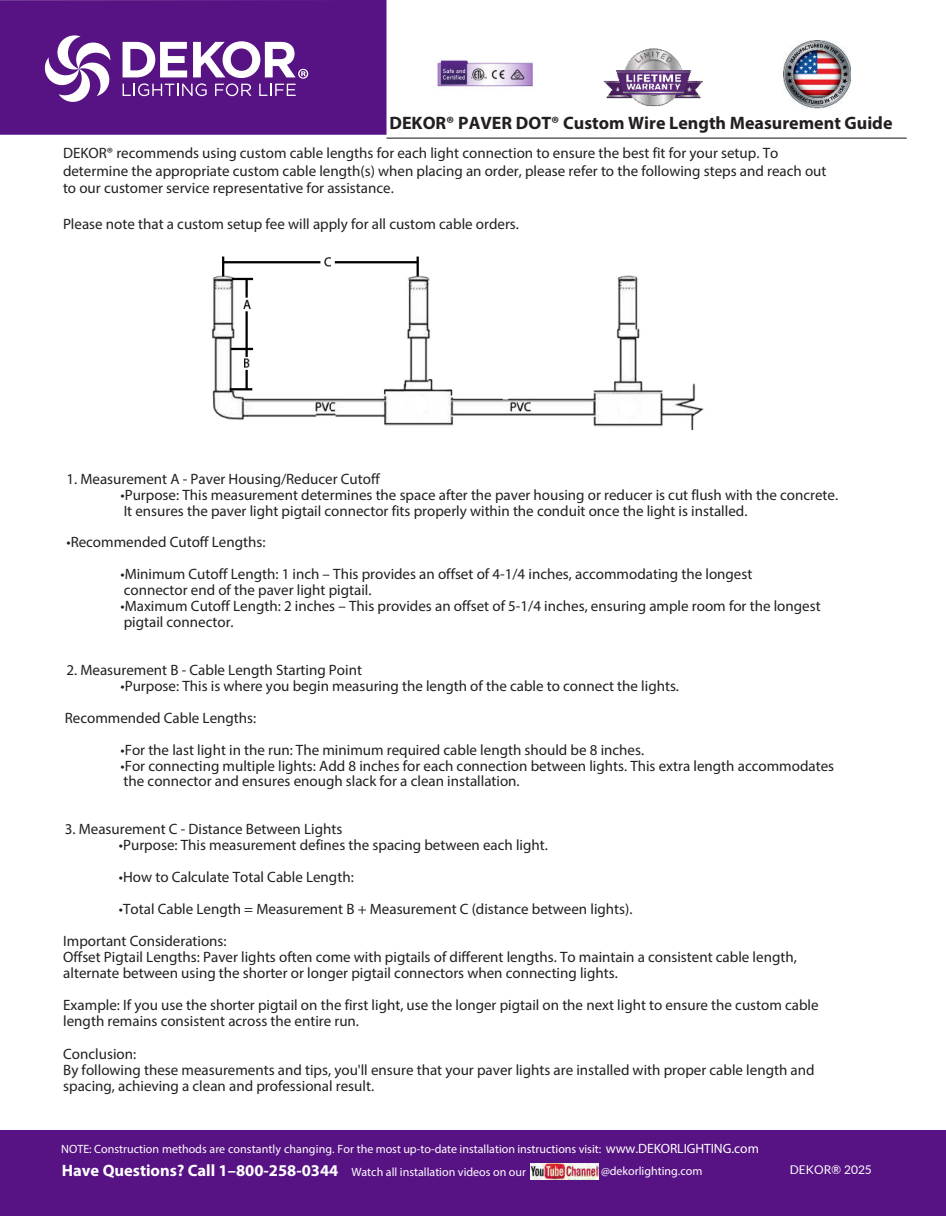
<style>
.page{position:relative;width:946px;height:1216px;background:#fff}
.page>*{position:absolute;margin:0;border:0;box-sizing:border-box;transform-origin:0 0}
.t1{font:700 18px "Myriad Pro";color:#231f20}
.t2{font:700 16.5px "Myriad Pro";color:#fff}
.t3{font:15px/15.9px "Myriad Pro";color:#231f20}
.t4{font:12px "Myriad Pro";color:#fff}
.t5{font:12px "Lato";color:#fff}
.s1{font-size:13.5px}
.s2{font-weight:400;font-size:12px}
.s3{font-style:inherit}
</style>
<div class="page">
<div style="left:0;top:0;width:386px;height:135px;background:#571284"></div>
<svg style="left:45px;top:35px;width:65px;height:67px"></svg>
<svg style="left:122px;top:41px;width:186px;height:55px"></svg>
<hr style="left:386px;top:138px;width:520px;height:1px;background:#151011">
<div style="left:0;top:1130px;width:945px;height:85px;background:#571284"></div>
<img style="left:603px;top:48px;width:100px;height:59px">
<img style="left:783px;top:40px;width:67px;height:68px">
<img style="left:436px;top:60px;width:97px;height:29px">
<img style="left:530px;top:1163px;width:68px;height:15px">
<img style="left:211px;top:256px;width:493px;height:175px">
<p class="t1" style="left:389px;top:111px;width:504px">DEKOR® PAVER DOT® Custom Wire Length Measurement Guide</p>
<p class="t3" style="left:63px;top:144px;width:764px;line-height:17.7px">DEKOR® recommends using custom cable lengths for each light connection to ensure the best fit for your setup. To determine the appropriate custom cable length(s) when placing an order, please refer to the following steps and reach out to our customer service representative for assistance.</p>
<p class="t3" style="left:63px;top:215px;width:457px">Please note that a custom setup fee will apply for all custom cable orders.</p>
<p class="t3" style="left:66px;top:470px;width:315px">1. Measurement A - Paver Housing/Reducer Cutoff</p>
<p class="t3" style="left:120px;top:486px;width:719px">•Purpose: This measurement determines the space after the paver housing or reducer is cut flush with the concrete.<br>It ensures the paver light pigtail connector fits properly within the conduit once the light is installed.</p>
<p class="t3" style="left:66px;top:534px;width:200px">•Recommended Cutoff Lengths:</p>
<p class="t3" style="left:120px;top:566px;width:633px">•Minimum Cutoff Length: 1 inch – This provides an offset of 4-1/4 inches, accommodating the longest connector end of the paver light pigtail.</p>
<p class="t3" style="left:120px;top:598px;width:701px">•Maximum Cutoff Length: 2 inches – This provides an offset of 5-1/4 inches, ensuring ample room for the longest pigtail connector.</p>
<p class="t3" style="left:66px;top:661px;width:297px">2. Measurement B - Cable Length Starting Point</p>
<p class="t3" style="left:65px;top:669px;width:615px;line-height:31.8px;text-indent:56px">•Purpose: This is where you begin measuring the length of the cable to connect the lights.<br>Recommended Cable Lengths:</p>
<p class="t3" style="left:120px;top:741px;width:525px">•For the last light in the run: The minimum required cable length should be 8 inches.</p>
<p class="t3" style="left:120px;top:757px;width:715px">•For connecting multiple lights: Add 8 inches for each connection between lights. This extra length accommodates the connector and ensures enough slack for a clean installation.</p>
<p class="t3" style="left:65px;top:820px;width:279px">3. Measurement C - Distance Between Lights</p>
<p class="t3" style="left:119px;top:836px;width:430px">•Purpose: This measurement defines the spacing between each light.</p>
<p class="t3" style="left:119px;top:868px;width:236px">•How to Calculate Total Cable Length:</p>
<p class="t3" style="left:63px;top:892px;width:570px;line-height:31.8px;text-indent:56px">•Total Cable Length = Measurement B + Measurement C (distance between lights).<br>Important Considerations:</p>
<p class="t3" style="left:63px;top:948px;width:735px">Offset Pigtail Lengths: Paver lights often come with pigtails of different lengths. To maintain a consistent cable length, alternate between using the shorter or longer pigtail connectors when connecting lights.</p>
<p class="t3" style="left:63px;top:996px;width:756px">Example: If you use the shorter pigtail on the first light, use the longer pigtail on the next light to ensure the custom cable length remains consistent across the entire run.</p>
<p class="t3" style="left:63px;top:1045px;width:752px">Conclusion:<br>By following these measurements and tips, you'll ensure that your paver lights are installed with proper cable length and spacing, achieving a clean and professional result.</p>
<p class="t4" style="left:61px;top:1141px;width:699px">NOTE: Construction methods are constantly changing. For the most up-to-date installation instructions visit: <span class="s1">www.DEKORLIGHTING.com</span></p>
<p class="t2" style="left:62px;top:1164px;width:465px">Have Questions? Call 1–800-258-0344 <span class="s2">Watch all installation videos on our</span></p>
<p class="t4" style="left:601px;top:1162px;width:103px">@dekorlighting.com</p>
<p class="t5" style="left:789px;top:1162px;width:83px">DEKOR® <span class="s3">202</span>5</p>
</div>
